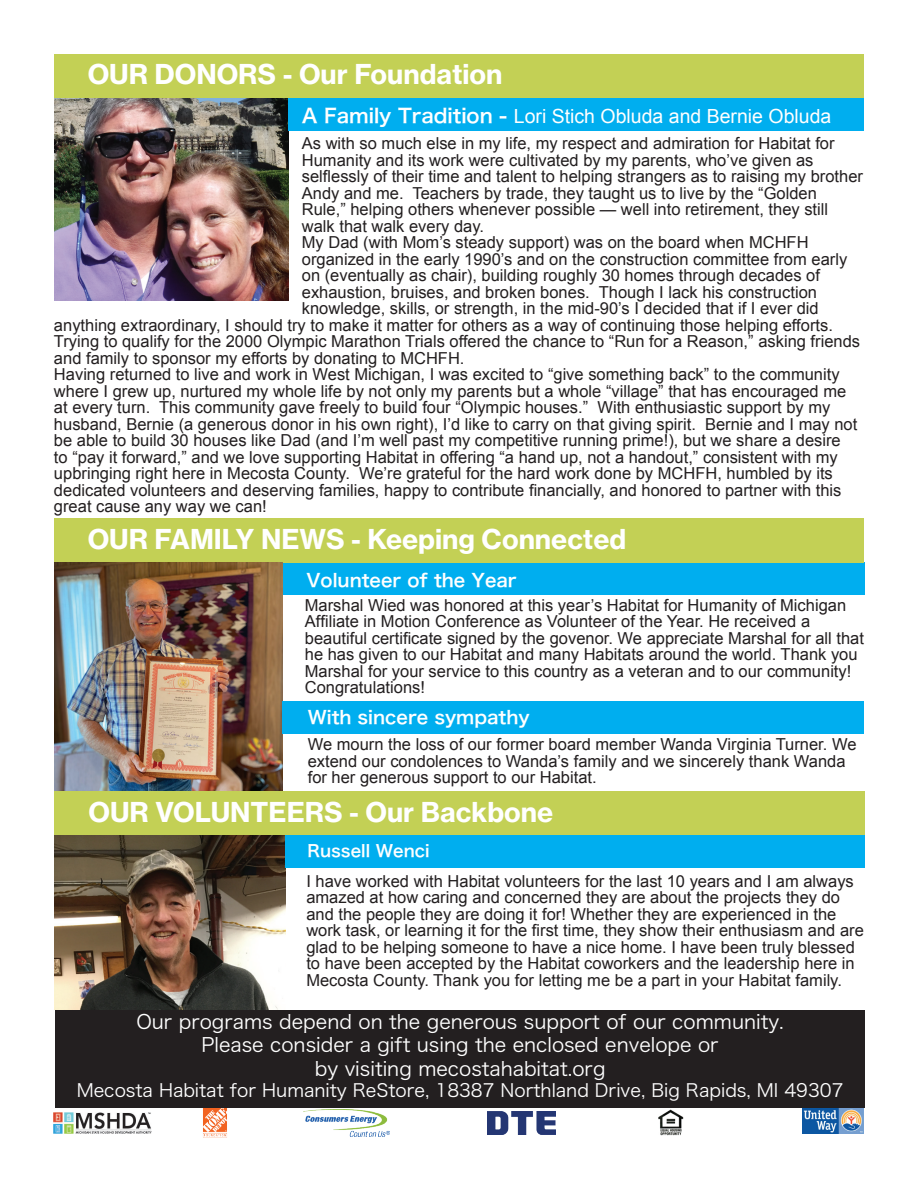
<style>
.page{position:relative;width:918px;height:1188px;background:#fff}
.page>*{position:absolute;margin:0;border:0;box-sizing:border-box;transform-origin:0 0}
.t1{font:27px "N Haas Grotesk TX Pro 75 Bd";color:#fff}
.t2{font:19.5px/23.4px "Hiragino Sans CNS W3";color:#fff;text-align:center}
.t3{font:19.5px "Arial";color:#fff}
.t4{font:18px "Hiragino Sans CNS W3";color:#fff}
.t5{font:18px "Hiragino Sans CNS W6";color:#fff}
.t6{font:16.5px/16.5px "Arial";color:#231f20}
.t7{font:16.5px "Hiragino Sans CNS W6";color:#fff}
.s1{font-family:"Hiragino Sans CNS W6"}
</style>
<div class="page">
<div style="left:281px;top:562px;width:584px;height:33px;background:#00aeef"></div>
<div style="left:54px;top:54px;width:810px;height:45px;background:#c3d055"></div>
<img style="left:54px;top:99px;width:234px;height:201px">
<div style="left:288px;top:99px;width:576px;height:32px;background:#00aeef"></div>
<img style="left:54px;top:1113px;width:98px;height:20px">
<img style="left:802px;top:1108px;width:62px;height:26px">
<img style="left:203px;top:1108px;width:24px;height:30px">
<img style="left:304px;top:1109px;width:85px;height:27px">
<img style="left:488px;top:1111px;width:67px;height:24px">
<img style="left:658px;top:1109px;width:25px;height:27px">
<div style="left:55px;top:1010px;width:809px;height:98px;background:#231f20"></div>
<div style="left:54px;top:518px;width:810px;height:44px;background:#c3d055"></div>
<img style="left:54px;top:562px;width:228px;height:229px">
<div style="left:54px;top:791px;width:811px;height:45px;background:#c3d055"></div>
<img style="left:54px;top:836px;width:231px;height:174px">
<div style="left:285px;top:836px;width:580px;height:32px;background:#00aeef"></div>
<div style="left:282px;top:701px;width:582px;height:33px;background:#00aeef"></div>
<h1 class="t1" style="left:88px;top:57px;width:416px">OUR DONORS - Our Foundation</h1>
<p class="t3" style="left:302px;top:103px;width:531px"><span class="s1">A Family Tradition -</span> Lori Stich Obluda and Bernie Obluda</p>
<p class="t6" style="left:302px;top:135px;width:534px">As with so much else in my life, my respect and admiration for Habitat for</p>
<p class="t6" style="left:302px;top:152px;width:513px">Humanity and its work were cultivated by my parents, who’ve given as</p>
<p class="t6" style="left:302px;top:168px;width:563px">selflessly of their time and talent to helping strangers as to raising my brother</p>
<p class="t6" style="left:302px;top:185px;width:517px">Andy and me. Teachers by trade, they taught us to live by the “Golden</p>
<p class="t6" style="left:302px;top:201px;width:528px">Rule,” helping others whenever possible — well into retirement, they still</p>
<p class="t6" style="left:302px;top:218px;width:184px">walk that walk every day.</p>
<p class="t6" style="left:302px;top:234px;width:508px">My Dad (with Mom’s steady support) was on the board when MCHFH</p>
<p class="t6" style="left:302px;top:251px;width:547px">organized in the early 1990’s and on the construction committee from early</p>
<p class="t6" style="left:302px;top:267px;width:520px">on (eventually as chair), building roughly 30 homes through decades of</p>
<p class="t6" style="left:302px;top:284px;width:517px">exhaustion, bruises, and broken bones. Though I lack his construction</p>
<p class="t6" style="left:302px;top:300px;width:518px">knowledge, skills, or strength, in the mid-90’s I decided that if I ever did</p>
<p class="t6" style="left:54px;top:317px;width:780px">anything extraordinary, I should try to make it matter for others as a way of continuing those helping efforts.</p>
<p class="t6" style="left:54px;top:333px;width:808px">Trying to qualify for the 2000 Olympic Marathon Trials offered the chance to “Run for a Reason,” asking friends</p>
<p class="t6" style="left:54px;top:350px;width:412px">and family to sponsor my efforts by donating to MCHFH.</p>
<p class="t6" style="left:54px;top:366px;width:787px">Having returned to live and work in West Michigan, I was excited to “give something back” to the community</p>
<p class="t6" style="left:54px;top:383px;width:794px">where I grew up, nurtured my whole life by not only my parents but a whole “village” that has encouraged me</p>
<p class="t6" style="left:54px;top:399px;width:778px">at every turn. This community gave freely to build four “Olympic houses.” With enthusiastic support by my</p>
<p class="t6" style="left:54px;top:416px;width:805px">husband, Bernie (a generous donor in his own right), I’d like to carry on that giving spirit. Bernie and I may not</p>
<p class="t6" style="left:54px;top:432px;width:788px">be able to build 30 houses like Dad (and I’m well past my competitive running prime!), but we share a desire</p>
<p class="t6" style="left:54px;top:449px;width:785px">to “pay it forward,” and we love supporting Habitat in offering “a hand up, not a handout,” consistent with my</p>
<p class="t6" style="left:54px;top:465px;width:780px">upbringing right here in Mecosta County. We’re grateful for the hard work done by MCHFH, humbled by its</p>
<p class="t6" style="left:54px;top:482px;width:789px">dedicated volunteers and deserving families, happy to contribute financially, and honored to partner with this</p>
<p class="t6" style="left:54px;top:498px;width:214px">great cause any way we can!</p>
<h1 class="t1" style="left:88px;top:522px;width:540px">OUR FAMILY NEWS - Keeping Connected</h1>
<p class="t5" style="left:307px;top:565px;width:212px">Volunteer of the Year</p>
<p class="t6" style="left:305px;top:597px;width:561px">Marshal Wied was honored at this year’s Habitat for Humanity of Michigan Affiliate in Motion Conference as Volunteer of the Year. He received a beautiful certificate signed by the govenor. We appreciate Marshal for all that he has given to our Habitat and many Habitats around the world. Thank you Marshal for your service to this country as a veteran and to our community!<br>Congratulations!</p>
<p class="t5" style="left:308px;top:702px;width:224px">With sincere sympathy</p>
<p class="t6" style="left:308px;top:736px;width:550px">We mourn the loss of our former board member Wanda Virginia Turner. We extend our condolences to Wanda’s family and we sincerely thank Wanda for her generous support to our Habitat.</p>
<h1 class="t1" style="left:88px;top:795px;width:466px">OUR VOLUNTEERS - Our Backbone</h1>
<p class="t7" style="left:307px;top:837px;width:124px">Russell Wenci</p>
<p class="t6" style="left:306px;top:873px;width:559px">I have worked with Habitat volunteers for the last 10 years and I am always amazed at how caring and concerned they are about the projects they do and the people they are doing it for! Whether they are experienced in the work task, or learning it for the first time, they show their enthusiasm and are glad to be helping someone to have a nice home. I have been truly blessed to have been accepted by the Habitat coworkers and the leadership here in Mecosta County. Thank you for letting me be a part in your Habitat family.</p>
<p class="t2" style="left:136px;top:1008px;width:649px">Our programs depend on the generous support of our community.<br>Please consider a gift using the enclosed envelope or<br>by visiting mecostahabitat.org</p>
<p class="t4" style="left:77px;top:1077px;width:768px">Mecosta Habitat for Humanity ReStore, 18387 Northland Drive, Big Rapids, MI 49307</p>
</div>
